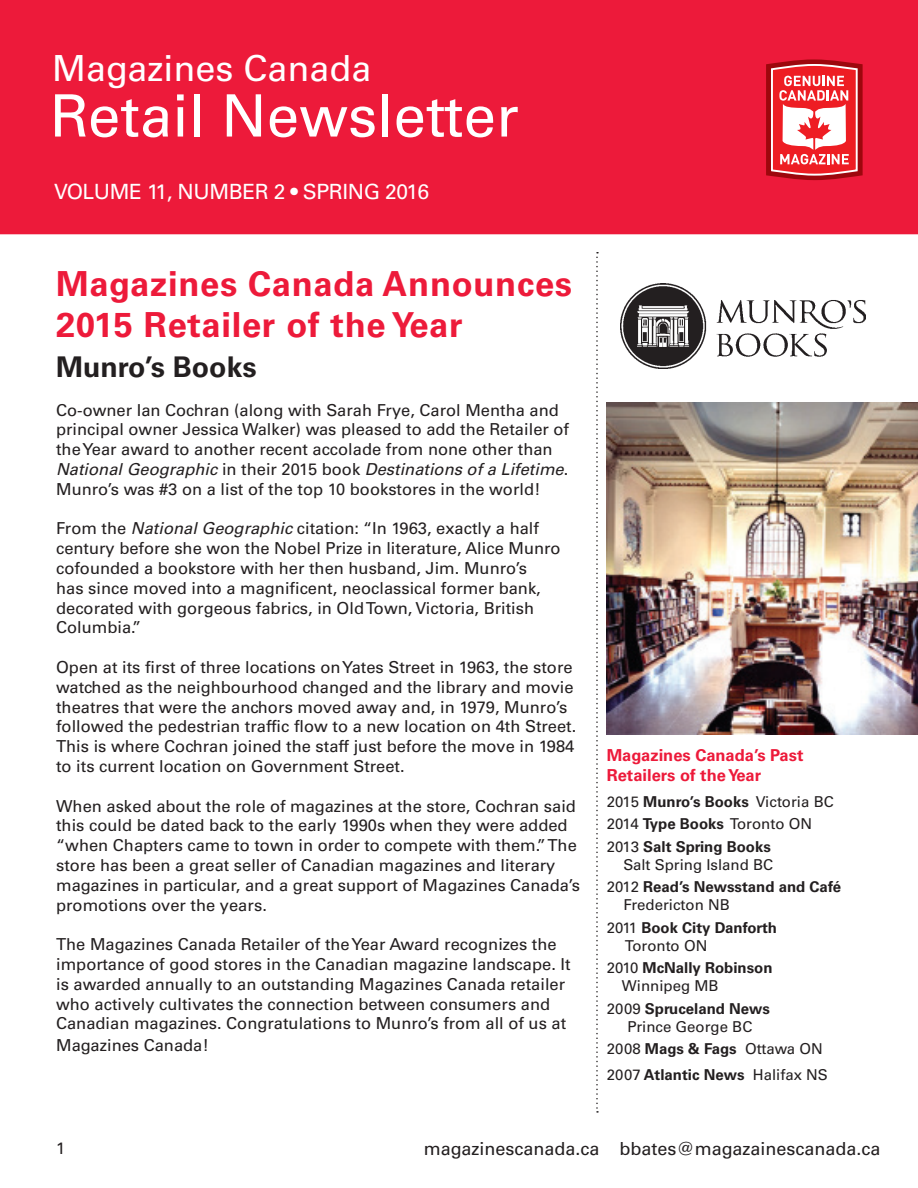
<style>
.page{position:relative;width:918px;height:1188px;background:#fff}
.page>*{position:absolute;margin:0;border:0;box-sizing:border-box;transform-origin:0 0}
.t1{font:58.5px "Univers";color:#fff}
.t2{font:36px "Univers";color:#fff}
.t3{font:700 34.5px/41.4px "Univers";letter-spacing:.02em;color:#ed1a3a}
.t4{font:700 28.5px "Univers";color:#231f20}
.t5{font:21px "Univers";letter-spacing:-.02em;color:#fff}
.t6{font:18px "Univers";color:#231f20}
.t7{font:16.5px/19.8px "Univers";color:#231f20}
.t8{font:700 16.5px/19.8px "Univers";color:#ed1a3a}
.t9{font:15px/22.5px "Univers";color:#231f20}
.t10{font:700 15px/22.5px "Univers";color:#231f20}
.s1{font-style:italic}
.s2{font-weight:400}
.s3{font-weight:700}
</style>
<div class="page">
<img style="left:607px;top:402px;width:311px;height:333px">
<div style="left:0;top:0;width:918px;height:234px;background:#ed1a3a"></div>
<svg style="left:757px;top:5px;width:161px;height:175px;background:#ec3b50"></svg>
<svg style="left:596px;top:252px;width:2px;height:861px"></svg>
<img style="left:621px;top:283px;width:244px;height:86px">
<h2 class="t2" style="left:52px;top:47px;width:321px">Magazines Canada</h2>
<h1 class="t1" style="left:50px;top:81px;width:470px">Retail Newsletter</h1>
<p class="t5" style="left:54px;top:179px;width:377px">VOLUME 11, NUMBER 2 • SPRING 2016</p>
<h3 class="t3" style="left:56px;top:263px;width:518px">Magazines Canada Announces<br>2015 Retailer of the Year</h3>
<h3 class="t4" style="left:56px;top:351px;width:202px">Munro’s Books</h3>
<p class="t7" style="left:56px;top:400px;width:514px">Co-owner Ian Cochran (along with Sarah Frye, Carol Mentha and principal owner Jessica Walker) was pleased to add the Retailer of the Year award to another recent accolade from none other than <span class="s1">National Geographic</span> in their 2015 book <span class="s1">Destinations of a Lifetime</span>.<br>Munro’s was #3 on a list of the top 10 bookstores in the world!</p>
<p class="t7" style="left:56px;top:519px;width:506px">From the <span class="s1">National Geographic</span> citation: “In 1963, exactly a half century before she won the Nobel Prize in literature, Alice Munro cofounded a bookstore with her then husband, Jim. Munro’s<br>has since moved into a magnificent, neoclassical former bank, decorated with gorgeous fabrics, in Old Town, Victoria, British Columbia.”</p>
<p class="t7" style="left:56px;top:657px;width:522px">Open at its first of three locations on Yates Street in 1963, the store watched as the neighbourhood changed and the library and movie theatres that were the anchors moved away and, in 1979, Munro’s followed the pedestrian traffic flow to a new location on 4th Street.<br>This is where Cochran joined the staff just before the move in 1984 to its current location on Government Street.</p>
<p class="t7" style="left:56px;top:796px;width:526px">When asked about the role of magazines at the store, Cochran said this could be dated back to the early 1990s when they were added “when Chapters came to town in order to compete with them.” The store has been a great seller of Canadian magazines and literary magazines in particular, and a great support of Magazines Canada’s promotions over the years.</p>
<p class="t7" style="left:56px;top:935px;width:516px">The Magazines Canada Retailer of the Year Award recognizes the importance of good stores in the Canadian magazine landscape. It is awarded annually to an outstanding Magazines Canada retailer who actively cultivates the connection between consumers and Canadian magazines. Congratulations to Munro’s from all of us at</p>
<p class="t7" style="left:56px;top:1035px;width:154px">Magazines Canada!</p>
<p class="t8" style="left:607px;top:746px;width:198px">Magazines Canada’s Past<br>Retailers of the Year</p>
<p class="t10" style="left:607px;top:790px;width:228px"><span class="s2">2015</span> Munro’s Books <span class="s2">Victoria BC<br>2014</span> Type Books <span class="s2">Toronto ON<br>2013</span> Salt Spring Books</p>
<p class="t9" style="left:607px;top:853px;width:236px;text-indent:17px">Salt Spring Island BC<br>2012 <span class="s3">Read’s Newsstand and Café</span></p>
<p class="t9" style="left:607px;top:894px;width:172px;text-indent:17px">Fredericton NB<br>2011 <span class="s3">Book City Danforth</span></p>
<p class="t10" style="left:607px;top:934px;width:167px;text-indent:18px"><span class="s2">Toronto ON<br>2010</span> McNally Robinson</p>
<p class="t9" style="left:607px;top:975px;width:165px;text-indent:15px">Winnipeg MB<br>2009 <span class="s3">Spruceland News</span></p>
<p class="t9" style="left:607px;top:1015px;width:218px;text-indent:21px">Prince George BC<br>2008 <span class="s3">Mags &amp; Fags</span> Ottawa ON</p>
<p class="t9" style="left:607px;top:1064px;width:223px">2007 <span class="s3">Atlantic News</span> Halifax NS</p>
<p class="t7" style="left:56px;top:1138px;width:11px">1</p>
<p class="t6" style="left:424px;top:1138px;width:458px">magazinescanada.ca bbates@magazainescanada.ca</p>
</div>
